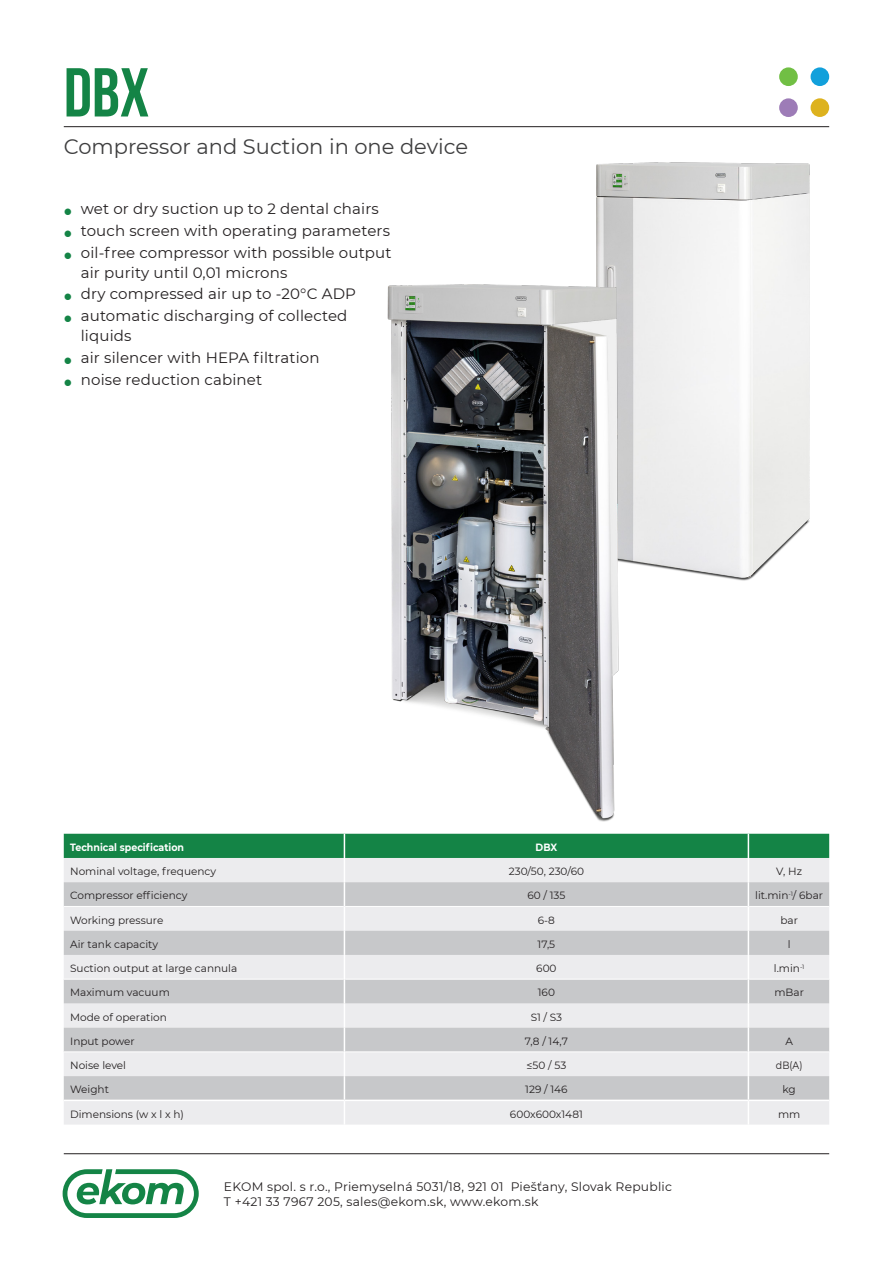
<style>
.page{position:relative;width:893px;height:1263px;background:#fff}
.page>*{position:absolute;margin:0;border:0;box-sizing:border-box;transform-origin:0 0}
.t1{font:69px "Bebas Neue";color:#148446}
.t2{font:21px "Montserrat";color:#3e3e3f}
.t3{font:15px/20.2px "Montserrat";letter-spacing:.01em;color:#231f20}
.t4{font:12.3px "Montserrat";letter-spacing:.02em;color:#231f20}
.t5{font:10.5px "Montserrat";color:#231f20}
.t6{font:700 10.5px "Montserrat";color:#fff;scale:.9 1}
.t7{font:10.5px "Montserrat";color:#231f20;scale:.9 1}
.s1{color:#148446}
</style>
<div class="page">
<hr style="left:64px;top:126px;width:765px;height:1px;background:#231f20">
<svg style="left:64px;top:834px;width:765px;height:290px;background:#ccd5d2"></svg>
<svg style="left:63px;top:1169px;width:136px;height:49px"></svg>
<hr style="left:64px;top:1153px;width:765px;height:1px;background:#231f20">
<div style="left:779px;top:98px;width:19px;height:19px;background:#9d7cb7;border-radius:50%"></div>
<div style="left:811px;top:98px;width:18px;height:19px;background:#ddb21e;border-radius:50%"></div>
<div style="left:811px;top:67px;width:18px;height:19px;background:#12a0db;border-radius:50%"></div>
<div style="left:779px;top:67px;width:19px;height:19px;background:#71bf44;border-radius:50%"></div>
<img style="left:596px;top:162px;width:214px;height:419px">
<img style="left:359px;top:261px;width:285px;height:578px">
<p class="t1" style="left:64px;top:55px;width:87px">DBX</p>
<p class="t2" style="left:64px;top:132px;width:406px">Compressor and Suction in one device</p>
<p class="t3" style="left:64px;top:198px;width:317px"><span class="s1">•</span> wet or dry suction up to 2 dental chairs</p>
<p class="t3" style="left:64px;top:220px;width:328px"><span class="s1">•</span> touch screen with operating parameters</p>
<p class="t3" style="left:81px;top:242px;width:312px;text-indent:-17px"><span class="s1">•</span> oil-free compressor with possible output air purity until 0,01 microns</p>
<p class="t3" style="left:64px;top:283px;width:294px"><span class="s1">•</span> dry compressed air up to -20°C ADP</p>
<p class="t3" style="left:64px;top:305px;width:285px"><span class="s1">•</span> automatic discharging of collected</p>
<p class="t3" style="left:81px;top:325px;width:52px">liquids</p>
<p class="t3" style="left:64px;top:347px;width:257px"><span class="s1">•</span> air silencer with HEPA filtration</p>
<p class="t3" style="left:64px;top:368px;width:200px"><span class="s1">•</span> noise reduction cabinet</p>
<p class="t6" style="left:70px;top:840px;width:128px">Technical specification</p>
<p class="t6" style="left:536px;top:840px;width:26px">DBX</p>
<p class="t5" style="left:70px;top:864px;width:147px">Nominal voltage, frequency</p>
<p class="t5" style="left:509px;top:864px;width:77px">230/50, 230/60</p>
<p class="t5" style="left:776px;top:864px;width:27px">V, Hz</p>
<p class="t5" style="left:70px;top:888px;width:119px">Compressor efficiency</p>
<p class="t5" style="left:527px;top:888px;width:39px">60 / 135</p>
<p class="t5" style="left:755px;top:888px;width:69px">lit.min<sup>-1</sup>/ 6bar</p>
<p class="t5" style="left:70px;top:913px;width:95px">Working pressure</p>
<p class="t5" style="left:538px;top:913px;width:19px">6-8</p>
<p class="t5" style="left:780px;top:913px;width:19px">bar</p>
<p class="t5" style="left:70px;top:937px;width:89px">Air tank capacity</p>
<p class="t5" style="left:538px;top:937px;width:19px">17,5</p>
<p class="t5" style="left:788px;top:937px;width:4px">l</p>
<p class="t5" style="left:70px;top:961px;width:169px">Suction output at large cannula</p>
<p class="t5" style="left:536px;top:961px;width:22px">600</p>
<p class="t5" style="left:774px;top:961px;width:32px">l.min<sup>-1</sup></p>
<p class="t5" style="left:70px;top:985px;width:101px">Maximum vacuum</p>
<p class="t5" style="left:538px;top:985px;width:19px">160</p>
<p class="t5" style="left:774px;top:985px;width:31px">mBar</p>
<p class="t5" style="left:70px;top:1010px;width:98px">Mode of operation</p>
<p class="t5" style="left:531px;top:1010px;width:33px">S1 / S3</p>
<p class="t5" style="left:70px;top:1034px;width:66px">Input power</p>
<p class="t5" style="left:525px;top:1034px;width:44px">7,8 / 14,7</p>
<p class="t5" style="left:785px;top:1034px;width:9px">A</p>
<p class="t5" style="left:70px;top:1058px;width:57px">Noise level</p>
<p class="t5" style="left:526px;top:1058px;width:41px">≤50 / 53</p>
<p class="t7" style="left:776px;top:1058px;width:31px">dB(A)</p>
<p class="t5" style="left:70px;top:1082px;width:40px">Weight</p>
<p class="t5" style="left:525px;top:1082px;width:44px">129 / 146</p>
<p class="t5" style="left:782px;top:1082px;width:15px">kg</p>
<p class="t5" style="left:70px;top:1107px;width:115px">Dimensions (w x l x h)</p>
<p class="t5" style="left:510px;top:1107px;width:74px">600x600x1481</p>
<p class="t5" style="left:778px;top:1107px;width:24px">mm</p>
<p class="t4" style="left:224px;top:1178px;width:450px">EKOM spol. s r.o., Priemyselná 5031/18, 921 01 Piešťany, Slovak Republic</p>
<p class="t4" style="left:224px;top:1193px;width:316px">T +421 33 7967 205, sales@ekom.sk, www.ekom.sk</p>
</div>
